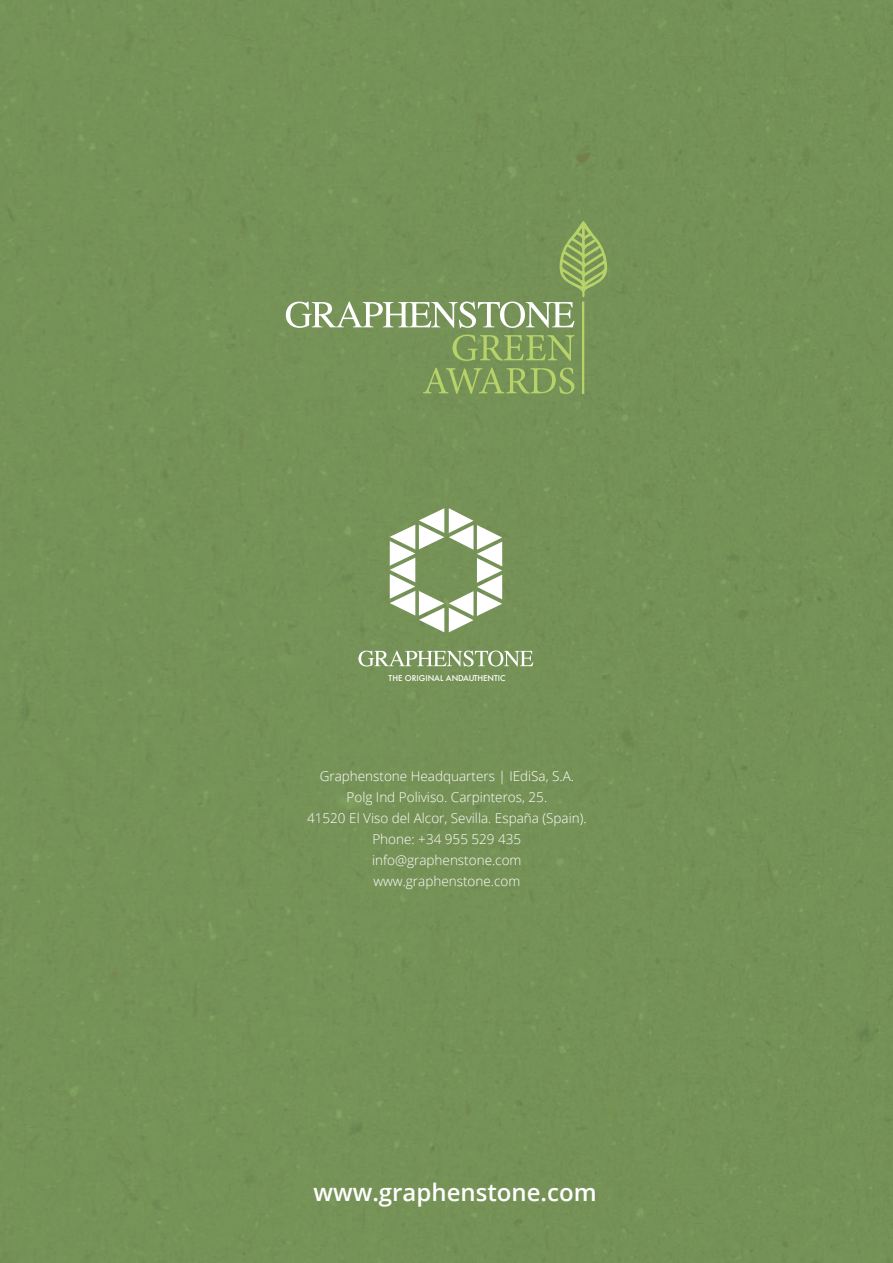
<style>
.page{position:relative;width:893px;height:1263px;background:#769257}
.page>*{position:absolute;margin:0;border:0;box-sizing:border-box;transform-origin:0 0}
.t1{font:600 24px "Open Sans";color:#fff}
.t2{font:300 13.5px/21px "Open Sans";color:#fff;text-align:center}
.t3{font:500 7.8px "Futura";color:#fff}
</style>
<div class="page">
<svg style="left:423px;top:368px;width:151px;height:26px;background:#87a35b"></svg>
<svg style="left:453px;top:335px;width:121px;height:26px;background:#88a45b"></svg>
<hr style="left:582px;top:302px;width:2px;height:92px;background:#b7d269">
<svg style="left:286px;top:221px;width:321px;height:107px;background:#819b62"></svg>
<svg style="left:358px;top:650px;width:175px;height:16px"></svg>
<svg style="left:390px;top:508px;width:112px;height:124px"></svg>
<p class="t3" style="left:389px;top:673px;width:119px">THE ORIGINAL AND AUTHENTIC</p>
<p class="t2" style="left:307px;top:765px;width:281px">Graphenstone Headquarters | IEdiSa, S.A.<br>Polg Ind Poliviso. Carpinteros, 25.<br>41520 El Viso del Alcor, Sevilla. España (Spain).<br>Phone: +34 955 529 435 info@graphenstone.com www.graphenstone.com</p>
<h1 class="t1" style="left:313px;top:1175px;width:285px">www.graphenstone.com</h1>
</div>
